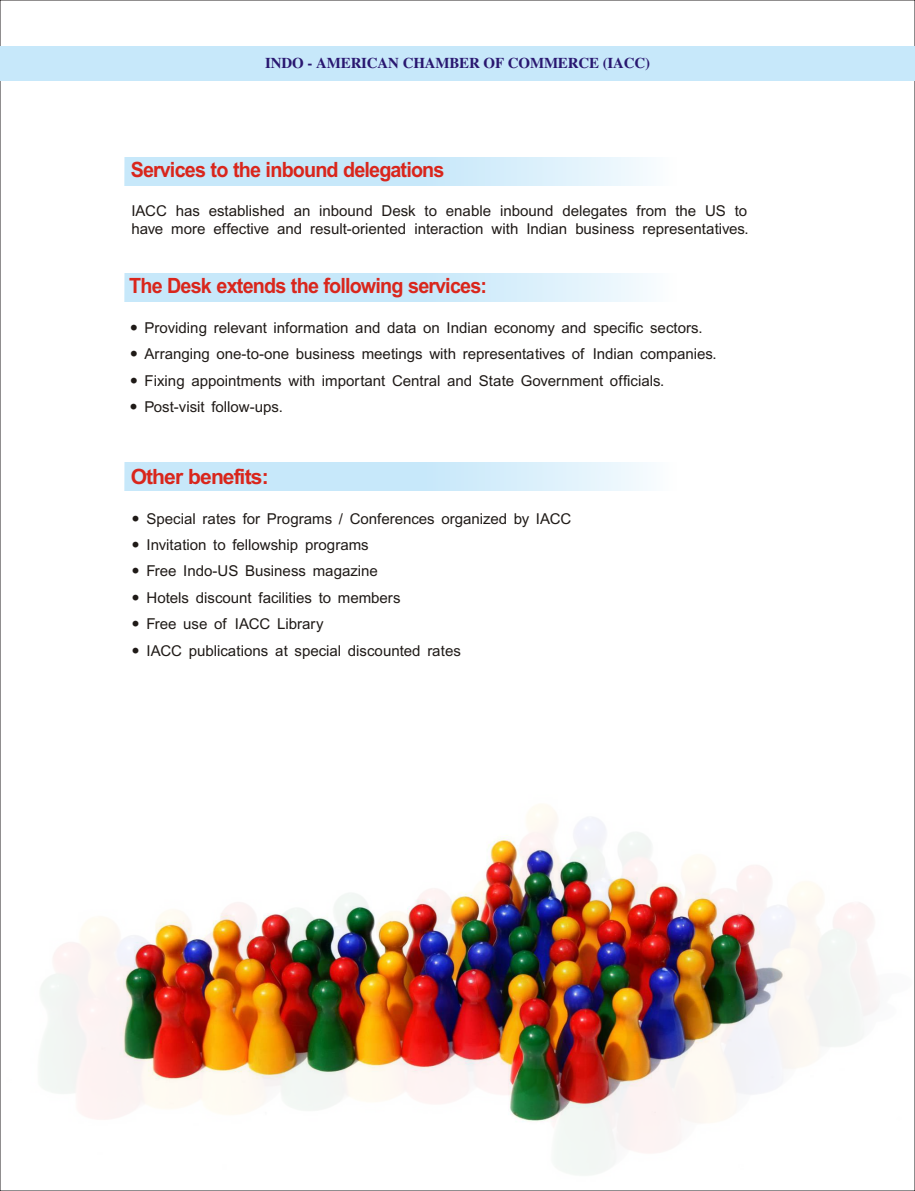
<style>
.page{position:relative;width:915px;height:1191px;background:#fff}
.page>*{position:absolute;margin:0;border:0;box-sizing:border-box;transform-origin:0 0}
.t1{font:700 21px "Arial";letter-spacing:-.045em;color:#d9261c;scale:.94 1}
.t2{font:700 21px "Arial";letter-spacing:-.045em;color:#d9261c}
.t3{font:15px/26.4px "Arial";color:#1f1a17}
.t4{font:700 15px "Times New Roman";letter-spacing:-.01em;color:#291770}
</style>
<div class="page">
<img style="left:40px;top:804px;width:839px;height:371px">
<svg style="left:124px;top:157px;width:523px;height:29px;background:#cfebfa"></svg>
<svg style="left:124px;top:273px;width:523px;height:29px;background:#cfebfa"></svg>
<svg style="left:124px;top:462px;width:523px;height:29px;background:#cfebfa"></svg>
<div style="left:0;top:47px;width:914px;height:34px;background:#c7e8fa"></div>
<p class="t4" style="left:265px;top:58px;width:386px">INDO - AMERICAN CHAMBER OF COMMERCE (IACC)</p>
<h1 class="t1" style="left:131px;top:161px;width:335px">Services to the inbound delegations</h1>
<p class="t3" style="left:131px;top:203px;width:618px;line-height:17.5px">IACC has established an inbound Desk to enable inbound delegates from the US to have more effective and result-oriented interaction with Indian business representatives.</p>
<h1 class="t1" style="left:129px;top:278px;width:382px">The Desk extends the following services:</h1>
<p class="t3" style="left:144px;top:316px;width:573px">Providing relevant information and data on Indian economy and specific sectors.<br>Arranging one-to-one business meetings with representatives of Indian companies.<br>Fixing appointments with important Central and State Government officials.<br>Post-visit follow-ups.</p>
<h1 class="t2" style="left:131px;top:469px;width:139px">Other benefits:</h1>
<p class="t3" style="left:146px;top:506px;width:426px">Special rates for Programs / Conferences organized by IACC Invitation to fellowship programs<br>Free Indo-US Business magazine<br>Hotels discount facilities to members<br>Free use of IACC Library<br>IACC publications at special discounted rates</p>
</div>
